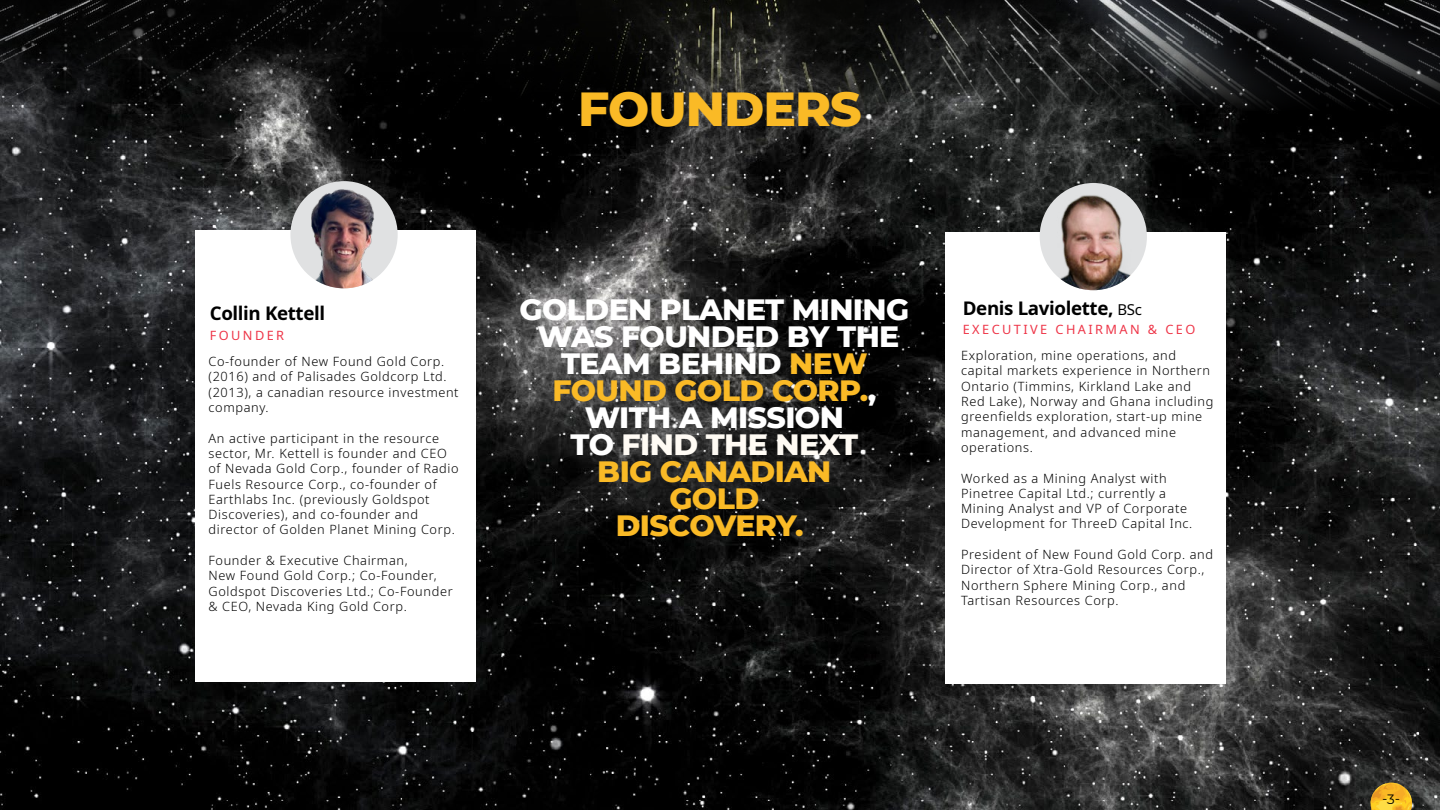
<style>
.page{position:relative;width:1440px;height:810px;background:#fff}
.page>*{position:absolute;margin:0;border:0;box-sizing:border-box;transform-origin:0 0}
.t1{font:800 48.75px "Montserrat";letter-spacing:-.02em;color:#faba26}
.t2{font:800 30px/27px "Montserrat";letter-spacing:-.02em;color:#fff;text-align:center}
.t3{font:700 18.75px "Noto Sans";letter-spacing:-.02em;color:#000}
.t4{font:13.5px "Montserrat";color:#000}
.t5{font:300 12.75px/15.3px "Noto Sans";letter-spacing:.05em;color:#000}
.t6{font:12.75px "Noto Sans";letter-spacing:.19em;color:#ee3447}
.s1{color:#faba26}
.s2{color:#fffbf4}
.s3{font-weight:400;font-size:15px}
</style>
<div class="page">
<img style="left:0;top:111px;width:1440px;height:699px">
<img style="left:0;top:0;width:1440px;height:111px">
<div style="left:196px;top:230px;width:280px;height:452px;background:#fff"></div>
<img style="left:290px;top:181px;width:108px;height:107px;border-radius:54px">
<div style="left:945px;top:232px;width:280px;height:452px;background:#fff"></div>
<img style="left:1040px;top:183px;width:107px;height:107px;border-radius:54px">
<svg style="left:1371px;top:783px;width:41px;height:27px"></svg>
<h1 class="t1" style="left:578px;top:73px;width:285px">FOUNDERS</h1>
<h3 class="t3" style="left:210px;top:300px;width:117px">Collin Kettell</h3>
<p class="t6" style="left:210px;top:326px;width:76px">FOUNDER</p>
<p class="t5" style="left:208px;top:354px;width:252px">Co-founder of New Found Gold Corp. (2016) and of Palisades Goldcorp Ltd. (2013), a canadian resource investment company.</p>
<p class="t5" style="left:208px;top:431px;width:252px">An active participant in the resource sector, Mr. Kettell is founder and CEO of Nevada Gold Corp., founder of Radio Fuels Resource Corp., co-founder of Earthlabs Inc. (previously Goldspot Discoveries), and co-founder and director of Golden Planet Mining Corp.</p>
<p class="t5" style="left:208px;top:553px;width:246px">Founder &amp; Executive Chairman,<br>New Found Gold Corp.; Co-Founder, Goldspot Discoveries Ltd.; Co-Founder &amp; CEO, Nevada King Gold Corp.</p>
<h2 class="t2" style="left:520px;top:294px;width:391px">GOLDEN PLANET MINING<br>WAS FOUNDED BY THE<br>TEAM BEHIND <span class="s1">NEW<br>FOUND GOLD CORP.</span>,<br>WITH A MISSION<br>TO <span class="s2">FIND THE NEXT<br></span><span class="s1">BIG CANADIAN<br>GOLD<br>DISCOVERY.</span></h2>
<h3 class="t3" style="left:963px;top:295px;width:181px">Denis Laviolette, <span class="s3">BSc</span></h3>
<p class="t6" style="left:963px;top:321px;width:234px">EXECUTIVE CHAIRMAN &amp; CEO</p>
<p class="t5" style="left:961px;top:348px;width:254px">Exploration, mine operations, and capital markets experience in Northern Ontario (Timmins, Kirkland Lake and Red Lake), Norway and Ghana including greenfields exploration, start-up mine management, and advanced mine operations.</p>
<p class="t5" style="left:961px;top:471px;width:233px">Worked as a Mining Analyst with Pinetree Capital Ltd.; currently a Mining Analyst and VP of Corporate Development for ThreeD Capital Inc.</p>
<p class="t5" style="left:961px;top:547px;width:254px">President of New Found Gold Corp. and Director of Xtra-Gold Resources Corp., Northern Sphere Mining Corp., and Tartisan Resources Corp.</p>
<p class="t4" style="left:1382px;top:789px;width:20px">-3-</p>
</div>
